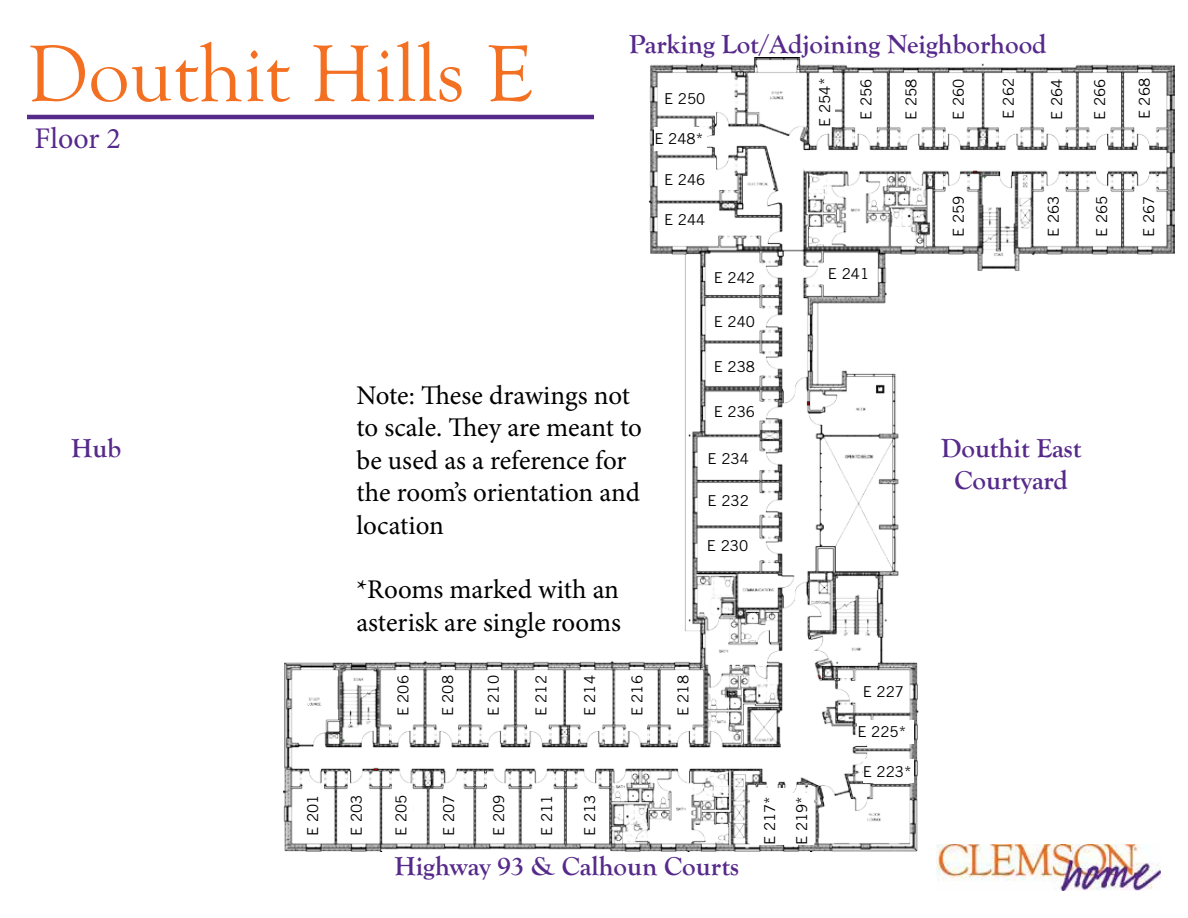
<style>
.page{position:relative;width:1188px;height:918px;background:#fff}
.page>*{position:absolute;margin:0;border:0;box-sizing:border-box;transform-origin:0 0}
.t1{font:82.5px "Goudy Old Style T";color:#f36f21}
.t2{font:30px "Minion Pro";color:#562a8a}
.t3{font:27px/32.4px "Minion Pro";letter-spacing:-.005em;color:#000}
.t4{font:700 27px/32.4px "Goudy Old Style T";color:#562a8a;text-align:center}
.t5{font:15px/32.1px "Trade Gothic LT Std";color:#000}
</style>
<div class="page">
<hr style="left:27px;top:115px;width:567px;height:4px;background:#562a8a">
<img style="left:936px;top:851px;width:225px;height:40px">
<img style="left:283px;top:58px;width:892px;height:793px">
<div style="left:664px;top:87px;width:43px;height:23px;background:#fff"></div>
<div style="left:654px;top:127px;width:53px;height:23px;background:#fff"></div>
<div style="left:664px;top:168px;width:43px;height:23px;background:#fff"></div>
<div style="left:664px;top:208px;width:43px;height:23px;background:#fff"></div>
<div style="left:714px;top:266px;width:43px;height:23px;background:#fff"></div>
<div style="left:828px;top:262px;width:43px;height:24px;background:#fff"></div>
<div style="left:714px;top:310px;width:43px;height:23px;background:#fff"></div>
<div style="left:714px;top:355px;width:43px;height:23px;background:#fff"></div>
<div style="left:714px;top:400px;width:43px;height:23px;background:#fff"></div>
<div style="left:708px;top:447px;width:42px;height:24px;background:#fff"></div>
<div style="left:708px;top:489px;width:42px;height:24px;background:#fff"></div>
<div style="left:707px;top:534px;width:43px;height:23px;background:#fff"></div>
<div style="left:863px;top:680px;width:43px;height:23px;background:#fff"></div>
<div style="left:858px;top:720px;width:56px;height:24px;background:#fff"></div>
<div style="left:863px;top:759px;width:51px;height:24px;background:#fff"></div>
<div style="left:790px;top:793px;width:23px;height:52px;background:#fff"></div>
<div style="left:750px;top:789px;width:40px;height:56px;background:#fff"></div>
<div style="left:572px;top:793px;width:35px;height:43px;background:#fff"></div>
<div style="left:533px;top:793px;width:28px;height:43px;background:#fff"></div>
<div style="left:482px;top:793px;width:34px;height:43px;background:#fff"></div>
<div style="left:578px;top:674px;width:23px;height:42px;background:#fff"></div>
<div style="left:624px;top:674px;width:26px;height:42px;background:#fff"></div>
<div style="left:673px;top:674px;width:20px;height:42px;background:#fff"></div>
<div style="left:528px;top:674px;width:27px;height:42px;background:#fff"></div>
<div style="left:482px;top:674px;width:23px;height:42px;background:#fff"></div>
<div style="left:436px;top:674px;width:23px;height:42px;background:#fff"></div>
<div style="left:386px;top:674px;width:34px;height:42px;background:#fff"></div>
<div style="left:301px;top:793px;width:23px;height:43px;background:#fff"></div>
<div style="left:345px;top:793px;width:23px;height:43px;background:#fff"></div>
<div style="left:389px;top:793px;width:24px;height:43px;background:#fff"></div>
<div style="left:436px;top:793px;width:25px;height:43px;background:#fff"></div>
<div style="left:814px;top:74px;width:21px;height:53px;background:#fff"></div>
<div style="left:856px;top:77px;width:20px;height:43px;background:#fff"></div>
<div style="left:895px;top:77px;width:32px;height:43px;background:#fff"></div>
<div style="left:950px;top:77px;width:16px;height:43px;background:#fff"></div>
<div style="left:993px;top:76px;width:31px;height:43px;background:#fff"></div>
<div style="left:1042px;top:77px;width:29px;height:43px;background:#fff"></div>
<div style="left:1089px;top:77px;width:21px;height:43px;background:#fff"></div>
<div style="left:1135px;top:76px;width:20px;height:43px;background:#fff"></div>
<svg style="left:1136px;top:194px;width:25px;height:43px"></svg>
<div style="left:1089px;top:194px;width:26px;height:43px;background:#fff"></div>
<div style="left:1042px;top:194px;width:23px;height:43px;background:#fff"></div>
<div style="left:950px;top:194px;width:16px;height:43px;background:#fff"></div>
<h1 class="t1" style="left:27px;top:29px;width:508px">Douthit Hills E</h1>
<h2 class="t2" style="left:35px;top:118px;width:88px">Floor 2</h2>
<h3 class="t4" style="left:629px;top:29px;width:419px">Parking Lot/Adjoining Neighborhood</h3>
<p class="t5" style="left:664px;top:82px;width:43px">E 250</p>
<p class="t5" style="left:654px;top:123px;width:50px">E 248*</p>
<p class="t5" style="left:664px;top:163px;width:43px">E 246</p>
<p class="t5" style="left:664px;top:204px;width:43px">E 244</p>
<p class="t5" style="left:809px;top:127px;width:50px;rotate:-90deg">E 254*</p>
<p class="t5" style="left:850px;top:120px;width:43px;rotate:-90deg">E 256</p>
<p class="t5" style="left:895px;top:120px;width:43px;rotate:-90deg">E 258</p>
<p class="t5" style="left:942px;top:120px;width:43px;rotate:-90deg">E 260</p>
<p class="t5" style="left:992px;top:119px;width:43px;rotate:-90deg">E 262</p>
<p class="t5" style="left:1040px;top:120px;width:43px;rotate:-90deg">E 264</p>
<p class="t5" style="left:1083px;top:120px;width:43px;rotate:-90deg">E 266</p>
<p class="t5" style="left:1128px;top:119px;width:43px;rotate:-90deg">E 268</p>
<p class="t5" style="left:942px;top:237px;width:43px;rotate:-90deg">E 259</p>
<p class="t5" style="left:1037px;top:237px;width:43px;rotate:-90deg">E 263</p>
<p class="t5" style="left:1086px;top:237px;width:43px;rotate:-90deg">E 265</p>
<p class="t5" style="left:1133px;top:237px;width:43px;rotate:-90deg">E 267</p>
<h3 class="t4" style="left:71px;top:432px;width:52px">Hub</h3>
<h3 class="t3" style="left:356px;top:379px;width:287px">Note: These drawings not to scale. They are meant to be used as a reference for the room’s orientation and location</h3>
<h3 class="t3" style="left:356px;top:574px;width:266px">*Rooms marked with an asterisk are single rooms</h3>
<p class="t5" style="left:387px;top:716px;width:43px;rotate:-90deg">E 206</p>
<p class="t5" style="left:432px;top:716px;width:43px;rotate:-90deg">E 208</p>
<p class="t5" style="left:477px;top:716px;width:43px;rotate:-90deg">E 210</p>
<p class="t5" style="left:525px;top:716px;width:43px;rotate:-90deg">E 212</p>
<p class="t5" style="left:574px;top:716px;width:43px;rotate:-90deg">E 214</p>
<p class="t5" style="left:621px;top:716px;width:43px;rotate:-90deg">E 216</p>
<p class="t5" style="left:667px;top:716px;width:43px;rotate:-90deg">E 218</p>
<p class="t5" style="left:297px;top:836px;width:43px;rotate:-90deg">E 201</p>
<p class="t5" style="left:340px;top:836px;width:43px;rotate:-90deg">E 203</p>
<p class="t5" style="left:385px;top:836px;width:43px;rotate:-90deg">E 205</p>
<p class="t5" style="left:433px;top:836px;width:43px;rotate:-90deg">E 207</p>
<p class="t5" style="left:483px;top:836px;width:43px;rotate:-90deg">E 209</p>
<p class="t5" style="left:531px;top:836px;width:43px;rotate:-90deg">E 211</p>
<p class="t5" style="left:574px;top:836px;width:43px;rotate:-90deg">E 213</p>
<p class="t5" style="left:714px;top:261px;width:43px">E 242</p>
<p class="t5" style="left:828px;top:258px;width:43px">E 241</p>
<p class="t5" style="left:714px;top:306px;width:43px">E 240</p>
<p class="t5" style="left:714px;top:350px;width:43px">E 238</p>
<p class="t5" style="left:714px;top:395px;width:43px">E 236</p>
<p class="t5" style="left:708px;top:443px;width:43px">E 234</p>
<p class="t5" style="left:708px;top:485px;width:43px">E 232</p>
<p class="t5" style="left:707px;top:529px;width:43px">E 230</p>
<p class="t5" style="left:754px;top:845px;width:50px;rotate:-90deg">E 217*<br>E 219*</p>
<p class="t5" style="left:863px;top:675px;width:43px">E 227</p>
<p class="t5" style="left:858px;top:716px;width:50px">E 225*</p>
<p class="t5" style="left:863px;top:755px;width:50px">E 223*</p>
<h3 class="t4" style="left:394px;top:851px;width:346px">Highway 93 &amp; Calhoun Courts</h3>
<h3 class="t4" style="left:941px;top:432px;width:142px">Douthit East<br>Courtyard</h3>
</div>
